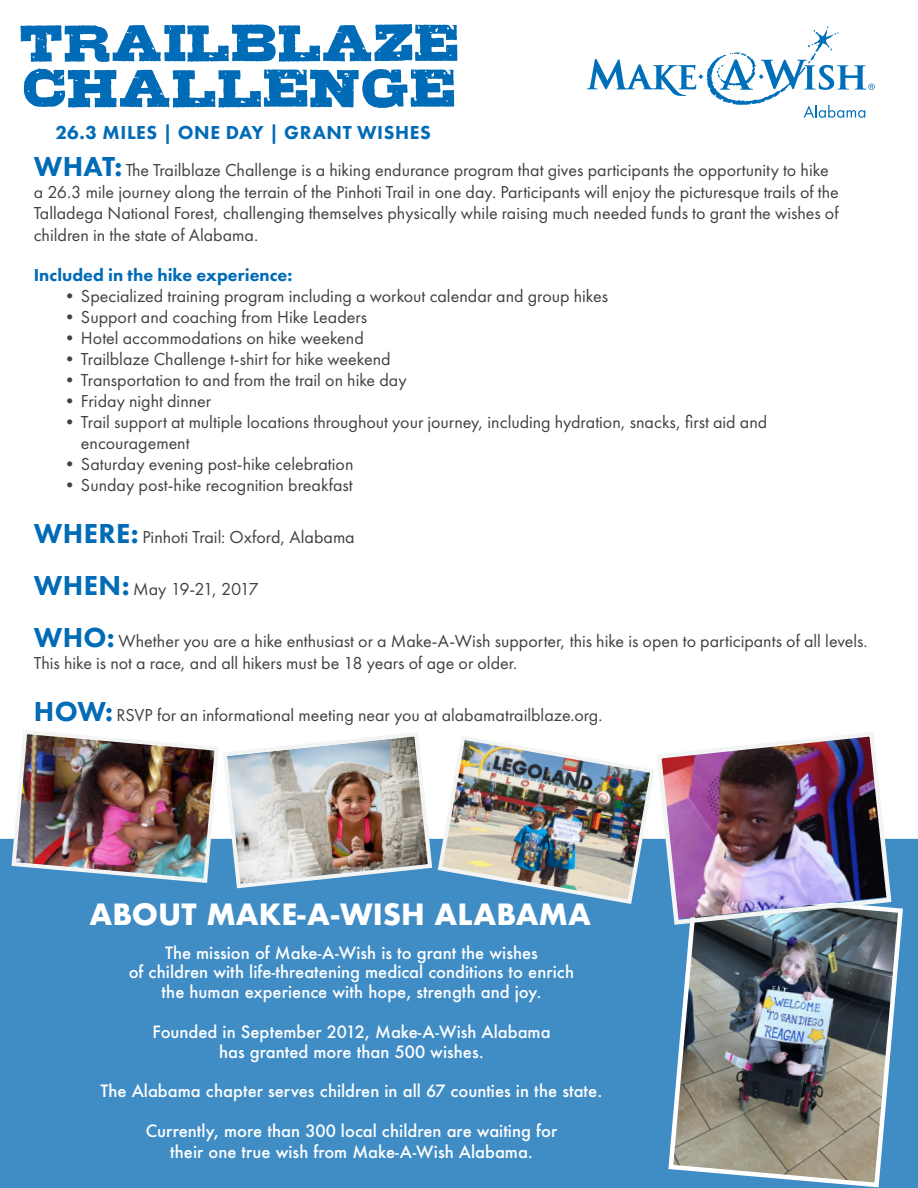
<style>
.page{position:relative;width:918px;height:1188px;background:#fff}
.page>*{position:absolute;margin:0;border:0;box-sizing:border-box;transform-origin:0 0}
.t1{font:700 28.5px "Futura";color:#fff}
.t2{font:800 19.5px "Futura PT";letter-spacing:.03em;color:#006bb6}
.t3{font:18px/21.6px "Futura PT";color:#414042}
.t4{font:800 18px "Futura PT";color:#006bb6}
.t5{font:18px "Futura PT";letter-spacing:-.075em;color:#414042}
.t6{font:500 16.5px "Futura";color:#fff}
.s1{font-weight:800;font-size:28.5px;color:#006bb6}
</style>
<div class="page">
<svg style="left:20px;top:24px;width:437px;height:38px"></svg>
<svg style="left:24px;top:68px;width:430px;height:40px"></svg>
<div style="left:0;top:839px;width:918px;height:349px;background:#408dc6"></div>
<img style="left:9px;top:730px;width:645px;height:176px">
<img style="left:666px;top:888px;width:239px;height:300px">
<img style="left:654px;top:732px;width:240px;height:195px">
<svg style="left:587px;top:26px;width:288px;height:92px"></svg>
<p class="t2" style="left:55px;top:120px;width:377px">26.3 MILES | ONE DAY | GRANT WISHES</p>
<p class="t3" style="left:34px;top:159px;width:807px"><span class="s1">WHAT:</span> The Trailblaze Challenge is a hiking endurance program that gives participants the opportunity to hike a 26.3 mile journey along the terrain of the Pinhoti Trail in one day. Participants will enjoy the picturesque trails of the Talladega National Forest, challenging themselves physically while raising much needed funds to grant the wishes of children in the state of Alabama.</p>
<p class="t4" style="left:34px;top:263px;width:260px">Included in the hike experience:</p>
<p class="t3" style="left:61px;top:285px;width:549px">•Specialized training program including a workout calendar and group hikes</p>
<p class="t3" style="left:61px;top:306px;width:308px">•Support and coaching from Hike Leaders</p>
<p class="t3" style="left:61px;top:327px;width:305px">•Hotel accommodations on hike weekend</p>
<p class="t3" style="left:61px;top:348px;width:331px">•Trailblaze Challenge t-shirt for hike weekend</p>
<p class="t3" style="left:61px;top:369px;width:348px">•Transportation to and from the trail on hike day</p>
<p class="t3" style="left:61px;top:390px;width:152px">•Friday night dinner</p>
<p class="t3" style="left:81px;top:411px;width:688px;line-height:21px;text-indent:-20px">•Trail support at multiple locations throughout your journey, including hydration, snacks, first aid and encouragement</p>
<p class="t3" style="left:61px;top:453px;width:294px">•Saturday evening post-hike celebration</p>
<p class="t3" style="left:61px;top:474px;width:294px">•Sunday post-hike recognition breakfast</p>
<p class="t3" style="left:34px;top:526px;width:322px"><span class="s1">WHERE:</span> Pinhoti Trail: Oxford, Alabama</p>
<p class="t5" style="left:34px;top:578px;width:226px"><span class="s1">WHEN:</span> May 19-21, 2017</p>
<p class="t3" style="left:34px;top:630px;width:836px"><span class="s1">WHO:</span> Whether you are a hike enthusiast or a Make-A-Wish supporter, this hike is open to participants of all levels.<br>This hike is not a race, and all hikers must be 18 years of age or older.</p>
<p class="t3" style="left:34px;top:704px;width:570px"><span class="s1">HOW:</span> RSVP for an informational meeting near you at alabamatrailblaze.org.</p>
<p class="t1" style="left:90px;top:894px;width:503px">ABOUT MAKE-A-WISH ALABAMA</p>
<p class="t6" style="left:165px;top:941px;width:374px">The mission of Make-A-Wish is to grant the wishes</p>
<p class="t6" style="left:129px;top:961px;width:447px">of children with life-threatening medical conditions to enrich</p>
<p class="t6" style="left:161px;top:981px;width:382px">the human experience with hope, strength and joy.</p>
<p class="t6" style="left:152px;top:1020px;width:400px">Founded in September 2012, Make-A-Wish Alabama</p>
<p class="t6" style="left:219px;top:1040px;width:266px">has granted more than 500 wishes.</p>
<p class="t6" style="left:101px;top:1080px;width:503px">The Alabama chapter serves children in all 67 counties in the state.</p>
<p class="t6" style="left:146px;top:1119px;width:413px">Currently, more than 300 local children are waiting for</p>
<p class="t6" style="left:170px;top:1141px;width:364px">their one true wish from Make-A-Wish Alabama.</p>
</div>
